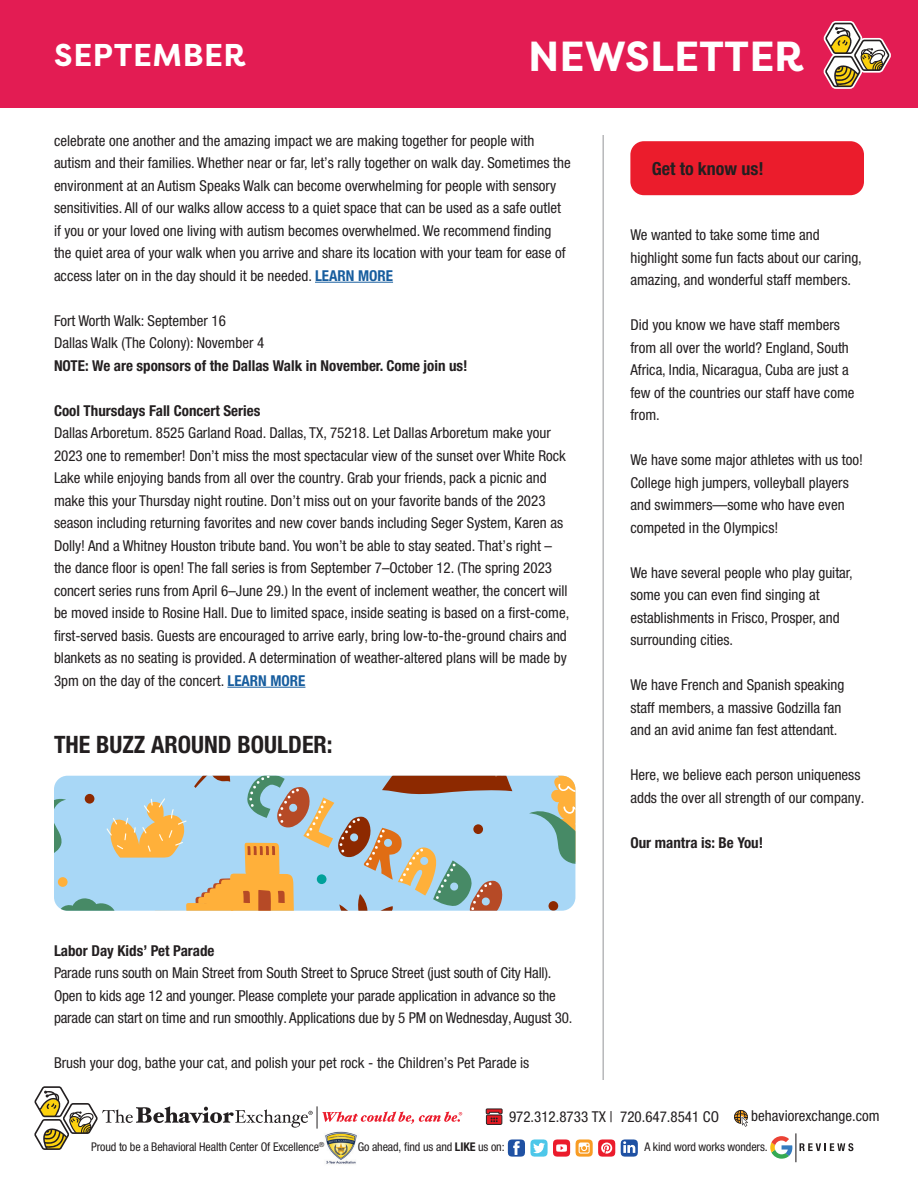
<style>
.page{position:relative;width:918px;height:1188px;background:#fff}
.page>*{position:absolute;margin:0;border:0;box-sizing:border-box;transform-origin:0 0}
.t1{font:700 42px "Filson Pro";color:#fff}
.t2{font:700 31.5px "Filson Pro";letter-spacing:.02em;color:#fff}
.t3{font:700 condensed 24px "Helvetica Neue LT Pro";color:#231f20}
.t4{font:700 condensed 18px "Helvetica Neue LT Pro";color:#231f20}
.t5{font:condensed 15px/22.5px "Helvetica Neue LT Pro";color:#231f20}
.t6{font:700 condensed 15px "Helvetica Neue LT Pro";color:#231f20}
.t7{font:condensed 12px "Helvetica Neue LT Pro";letter-spacing:-.01em;color:#231f20}
.t8{font:condensed 7.05px "Helvetica Neue LT Pro";color:#231f20}
.s1{font-weight:700;color:#175d9e}
.s2{font-weight:700}
</style>
<div class="page">
<svg style="left:34px;top:1086px;width:428px;height:64px"></svg>
<svg style="left:734px;top:1110px;width:14px;height:17px"></svg>
<svg style="left:485px;top:1108px;width:18px;height:17px"></svg>
<svg style="left:770px;top:1133px;width:83px;height:29px"></svg>
<img style="left:319px;top:1131px;width:45px;height:33px">
<svg style="left:507px;top:1139px;width:131px;height:18px"></svg>
<div style="left:0;top:0;width:918px;height:108px;background:#e31c53"></div>
<svg style="left:823px;top:21px;width:68px;height:68px"></svg>
<hr style="left:603px;top:135px;width:1px;height:945px;background:#939598">
<hr style="left:315px;top:282px;width:78px;height:1px;background:#175d9e">
<hr style="left:227px;top:687px;width:78px;height:1px;background:#175d9e">
<div style="left:512px;top:776px;width:63px;height:135px;background:#a8d7f6"></div>
<div style="left:549px;top:901px;width:9px;height:10px;background:#8d2900;border-radius:50%"></div>
<svg style="left:54px;top:776px;width:458px;height:135px;background:#afc0c2"></svg>
<svg style="left:529px;top:776px;width:47px;height:89px;background:#a8c1b4"></svg>
<div style="left:630px;top:141px;width:234px;height:54px;background:#eb1c2c;border-radius:14px"></div>
<h2 class="t2" style="left:54px;top:35px;width:193px">SEPTEMBER</h2>
<h1 class="t1" style="left:528px;top:29px;width:277px">NEWSLETTER</h1>
<p class="t5" style="left:54px;top:129px;width:518px">celebrate one another and the amazing impact we are making together for people with autism and their families. Whether near or far, let’s rally together on walk day. Sometimes the environment at an Autism Speaks Walk can become overwhelming for people with sensory sensitivities. All of our walks allow access to a quiet space that can be used as a safe outlet if you or your loved one living with autism becomes overwhelmed. We recommend finding the quiet area of your walk when you arrive and share its location with your team for ease of access later on in the day should it be needed. <span class="s1">LEARN MORE</span></p>
<p class="t5" style="left:54px;top:309px;width:174px">Fort Worth Walk: September 16</p>
<p class="t5" style="left:54px;top:331px;width:212px">Dallas Walk (The Colony): November 4</p>
<p class="t6" style="left:54px;top:356px;width:415px">NOTE: We are sponsors of the Dallas Walk in November. Come join us!</p>
<p class="t6" style="left:54px;top:401px;width:208px">Cool Thursdays Fall Concert Series</p>
<p class="t5" style="left:54px;top:421px;width:517px">Dallas Arboretum. 8525 Garland Road. Dallas, TX, 75218. Let Dallas Arboretum make your 2023 one to remember! Don’t miss the most spectacular view of the sunset over White Rock Lake while enjoying bands from all over the country. Grab your friends, pack a picnic and make this your Thursday night routine. Don’t miss out on your favorite bands of the 2023 season including returning favorites and new cover bands including Seger System, Karen as Dolly! And a Whitney Houston tribute band. You won’t be able to stay seated. That’s right – the dance floor is open! The fall series is from September 7–October 12. (The spring 2023 concert series runs from April 6–June 29.) In the event of inclement weather, the concert will be moved inside to Rosine Hall. Due to limited space, inside seating is based on a first-come, first-served basis. Guests are encouraged to arrive early, bring low-to-the-ground chairs and blankets as no seating is provided. A determination of weather-altered plans will be made by 3pm on the day of the concert. <span class="s1">LEARN MORE</span></p>
<p class="t3" style="left:54px;top:730px;width:280px">THE BUZZ AROUND BOULDER:</p>
<p class="t6" style="left:54px;top:941px;width:162px">Labor Day Kids’ Pet Parade</p>
<p class="t5" style="left:54px;top:961px;width:520px">Parade runs south on Main Street from South Street to Spruce Street (just south of City Hall).<br>Open to kids age 12 and younger. Please complete your parade application in advance so the parade can start on time and run smoothly. Applications due by 5 PM on Wednesday, August 30.</p>
<p class="t5" style="left:54px;top:1051px;width:477px">Brush your dog, bathe your cat, and polish your pet rock - the Children’s Pet Parade is</p>
<p class="t4" style="left:652px;top:158px;width:114px">Get to know us!</p>
<p class="t5" style="left:630px;top:223px;width:233px">We wanted to take some time and highlight some fun facts about our caring, amazing, and wonderful staff members.</p>
<p class="t5" style="left:630px;top:313px;width:226px">Did you know we have staff members from all over the world? England, South<br>Africa, India, Nicaragua, Cuba are just a few of the countries our staff have come from.</p>
<p class="t5" style="left:630px;top:448px;width:234px">We have some major athletes with us too!<br>College high jumpers, volleyball players and swimmers—some who have even competed in the Olympics!</p>
<p class="t5" style="left:630px;top:561px;width:224px">We have several people who play guitar, some you can even find singing at establishments in Frisco, Prosper, and surrounding cities.</p>
<p class="t5" style="left:630px;top:673px;width:216px">We have French and Spanish speaking staff members, a massive Godzilla fan and an avid anime fan fest attendant.</p>
<p class="t5" style="left:630px;top:763px;width:236px">Here, we believe each person uniqueness adds the over all strength of our company.</p>
<p class="t6" style="left:630px;top:833px;width:134px">Our mantra is: Be You!</p>
<p class="t5" style="left:509px;top:1105px;width:212px">972.312.8733 TX | 720.647.8541 CO</p>
<p class="t5" style="left:751px;top:1104px;width:130px">behaviorexchange.com</p>
<p class="t8" style="left:319px;top:1140px;width:7px">®</p>
<p class="t7" style="left:358px;top:1140px;width:148px">Go ahead, find us and <span class="s2">LIKE</span> us on:</p>
<p class="t7" style="left:91px;top:1140px;width:229px">Proud to be a Behavioral Health Center Of Excellence</p>
<p class="t7" style="left:644px;top:1140px;width:125px">A kind word works wonders.</p>
</div>
